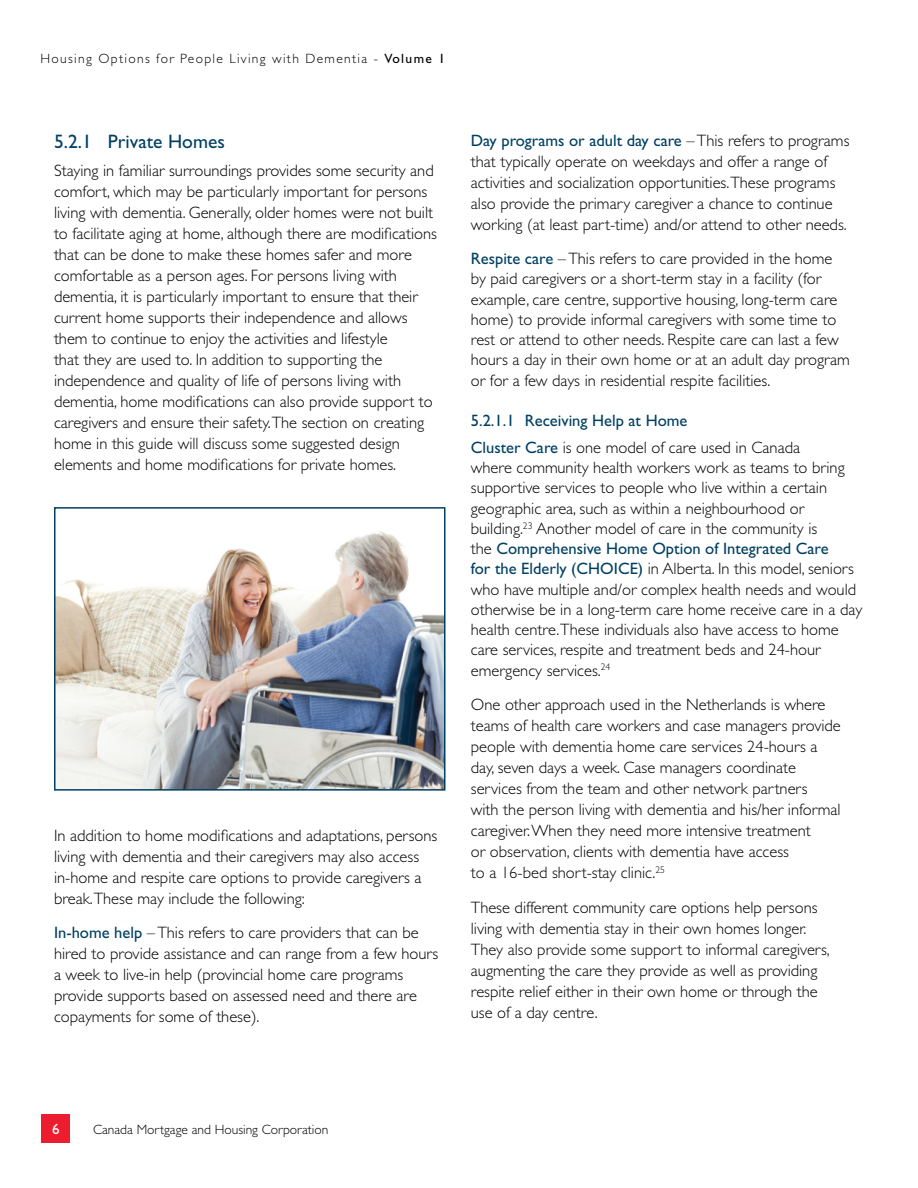
<style>
.page{position:relative;width:918px;height:1188px;background:#fff}
.page>*{position:absolute;margin:0;border:0;box-sizing:border-box;transform-origin:0 0}
.Subhead2_H4{font:19.5px "Gill Sans Std";color:#004062}
.Body{font:300 16.5px/21px "Gill Sans Std";color:#000}
.t1{font:16.5px "Gill Sans Std";color:#004062}
.t2{font:15px "Gill Sans Std";color:#fff}
.t3{font:300 13.5px "Gill Sans Std";letter-spacing:.095em;color:#000}
.t4{font:300 13.5px "Gill Sans Std";color:#000}
.s1{font-weight:400}
.s2{font-weight:400;color:#004062}
</style>
<div class="page">
<div style="left:42px;top:1115px;width:28px;height:28px;background:#ed1c2e"></div>
<img style="left:57px;top:531px;width:386px;height:257px">
<div style="left:54px;top:507px;width:392px;height:284px;border:2px solid #004062"></div>
<p class="t3" style="left:40px;top:51px;width:406px">Housing Options for People Living with Dementia - <span class="s1">Volume 1</span></p>
<h4 class="Subhead2_H4" style="left:54px;top:131px;width:172px">5.2.1 Private Homes</h4>
<p class="Body" style="left:54px;top:160px;width:384px">Staying in familiar surroundings provides some security and comfort, which may be particularly important for persons living with dementia. Generally, older homes were not built to facilitate aging at home, although there are modifications that can be done to make these homes safer and more comfortable as a person ages. For persons living with dementia, it is particularly important to ensure that their current home supports their independence and allows them to continue to enjoy the activities and lifestyle<br>that they are used to. In addition to supporting the independence and quality of life of persons living with dementia, home modifications can also provide support to caregivers and ensure their safety.The section on creating home in this guide will discuss some suggested design elements and home modifications for private homes.</p>
<p class="Body" style="left:54px;top:825px;width:385px">In addition to home modifications and adaptations, persons living with dementia and their caregivers may also access in-home and respite care options to provide caregivers a break.These may include the following:</p>
<p class="Body" style="left:54px;top:922px;width:386px"><span class="s2">In-home help</span> – This refers to care providers that can be hired to provide assistance and can range from a few hours a week to live-in help (provincial home care programs provide supports based on assessed need and there are copayments for some of these).</p>
<p class="Body" style="left:471px;top:131px;width:380px"><span class="s2">Day programs or adult day care</span> – This refers to programs that typically operate on weekdays and offer a range of activities and socialization opportunities.These programs also provide the primary caregiver a chance to continue working (at least part-time) and/or attend to other needs.</p>
<p class="Body" style="left:471px;top:249px;width:381px;line-height:20.2px"><span class="s2">Respite care</span> – This refers to care provided in the home by paid caregivers or a short-term stay in a facility (for example, care centre, supportive housing, long-term care home) to provide informal caregivers with some time to rest or attend to other needs. Respite care can last a few hours a day in their own home or at an adult day program or for a few days in residential respite facilities.</p>
<h5 class="t1" style="left:471px;top:411px;width:218px">5.2.1.1 Receiving Help at Home</h5>
<p class="Body" style="left:471px;top:438px;width:393px;line-height:20.2px"><span class="s2">Cluster Care</span> is one model of care used in Canada<br>where community health workers work as teams to bring supportive services to people who live within a certain geographic area, such as within a neighbourhood or building.<sup>23</sup> Another model of care in the community is<br>the <span class="s2">Comprehensive Home Option of Integrated Care<br>for the Elderly (CHOICE)</span> in Alberta. In this model, seniors who have multiple and/or complex health needs and would otherwise be in a long-term care home receive care in a day health centre.These individuals also have access to home care services, respite and treatment beds and 24-hour emergency services.<sup>24</sup></p>
<p class="Body" style="left:471px;top:694px;width:371px">One other approach used in the Netherlands is where teams of health care workers and case managers provide people with dementia home care services 24-hours a day, seven days a week. Case managers coordinate services from the team and other network partners<br>with the person living with dementia and his/her informal caregiver. When they need more intensive treatment<br>or observation, clients with dementia have access<br>to a 16-bed short-stay clinic.<sup>25</sup></p>
<p class="Body" style="left:471px;top:897px;width:360px">These different community care options help persons living with dementia stay in their own homes longer.<br>They also provide some support to informal caregivers, augmenting the care they provide as well as providing respite relief either in their own home or through the use of a day centre.</p>
<p class="t2" style="left:52px;top:1120px;width:9px">6</p>
<p class="t4" style="left:93px;top:1122px;width:237px">Canada Mortgage and Housing Corporation</p>
</div>
